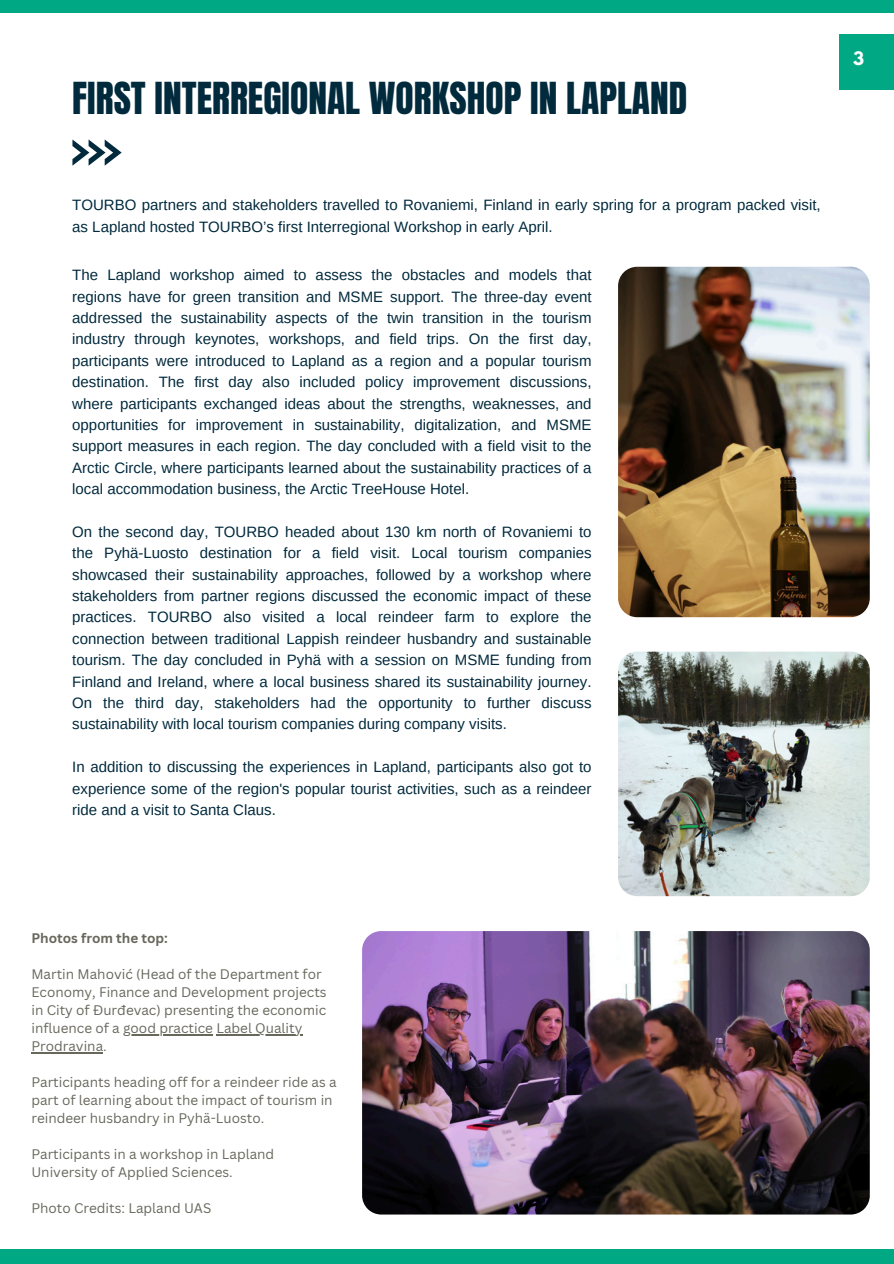
<style>
.page{position:relative;width:894px;height:1264px;background:#fff}
.page>*{position:absolute;margin:0;border:0;box-sizing:border-box;transform-origin:0 0}
.t1{font:37.5px "Anton";color:#022a3d}
.t2{font:700 16.5px "League Spartan";color:#fff}
.t3{font:15px/21.3px "Arimo";color:#022a3d;text-align:justify}
.t4{font:13.5px/18px "Canva Sans";color:#67675c}
.t5{font:700 13.5px "Canva Sans";color:#67675c}
</style>
<div class="page">
<div style="left:0;top:0;width:893px;height:12px;background:#00a984"></div>
<div style="left:0;top:1249px;width:893px;height:14px;background:#00a984"></div>
<svg style="left:72px;top:139px;width:50px;height:26px"></svg>
<div style="left:839px;top:34px;width:54px;height:55px;background:#00a984"></div>
<img style="left:618px;top:651px;width:251px;height:245px;border-radius:19px">
<img style="left:362px;top:931px;width:507px;height:283px">
<hr style="left:123px;top:1034px;width:90px;height:1px;background:#67675c">
<hr style="left:216px;top:1034px;width:86px;height:1px;background:#67675c">
<hr style="left:31px;top:1052px;width:72px;height:1px;background:#67675c">
<img style="left:618px;top:267px;width:251px;height:350px;border-radius:19px">
<p class="t1" style="left:72px;top:71px;width:616px">FIRST INTERREGIONAL WORKSHOP IN LAPLAND</p>
<h1 class="t2" style="left:852px;top:51px;width:12px">3</h1>
<p class="t3" style="left:72px;top:195px;width:749px">TOURBO partners and stakeholders travelled to Rovaniemi, Finland in early spring for a program packed visit, as Lapland hosted TOURBO’s first Interregional Workshop in early April.</p>
<p class="t3" style="left:72px;top:264px;width:520px">The Lapland workshop aimed to assess the obstacles and models that regions have for green transition and MSME support. The three-day event addressed the sustainability aspects of the twin transition in the tourism industry through keynotes, workshops, and field trips. On the first day, participants were introduced to Lapland as a region and a popular tourism destination. The first day also included policy improvement discussions, where participants exchanged ideas about the strengths, weaknesses, and opportunities for improvement in sustainability, digitalization, and MSME support measures in each region. The day concluded with a field visit to the Arctic Circle, where participants learned about the sustainability practices of a local accommodation business, the Arctic TreeHouse Hotel.</p>
<p class="t3" style="left:72px;top:521px;width:520px">On the second day, TOURBO headed about 130 km north of Rovaniemi to the Pyhä-Luosto destination for a field visit. Local tourism companies showcased their sustainability approaches, followed by a workshop where stakeholders from partner regions discussed the economic impact of these practices. TOURBO also visited a local reindeer farm to explore the connection between traditional Lappish reindeer husbandry and sustainable tourism. The day concluded in Pyhä with a session on MSME funding from Finland and Ireland, where a local business shared its sustainability journey.<br>On the third day, stakeholders had the opportunity to further discuss sustainability with local tourism companies during company visits.</p>
<p class="t3" style="left:72px;top:756px;width:520px">In addition to discussing the experiences in Lapland, participants also got to experience some of the region's popular tourist activities, such as a reindeer ride and a visit to Santa Claus.</p>
<p class="t5" style="left:31px;top:928px;width:138px">Photos from the top:</p>
<h2 class="t4" style="left:31px;top:965px;width:296px">Martin Mahović (Head of the Department for Economy, Finance and Development projects in City of Đurđevac) presenting the economic influence of a good practice Label Quality</h2>
<p class="t4" style="left:31px;top:1037px;width:77px">Prodravina.</p>
<p class="t4" style="left:31px;top:1073px;width:307px">Participants heading off for a reindeer ride as a part of learning about the impact of tourism in reindeer husbandry in Pyhä-Luosto.</p>
<p class="t4" style="left:31px;top:1145px;width:244px">Participants in a workshop in Lapland<br>University of Applied Sciences.</p>
<p class="t4" style="left:31px;top:1199px;width:181px">Photo Credits: Lapland UAS</p>
</div>
